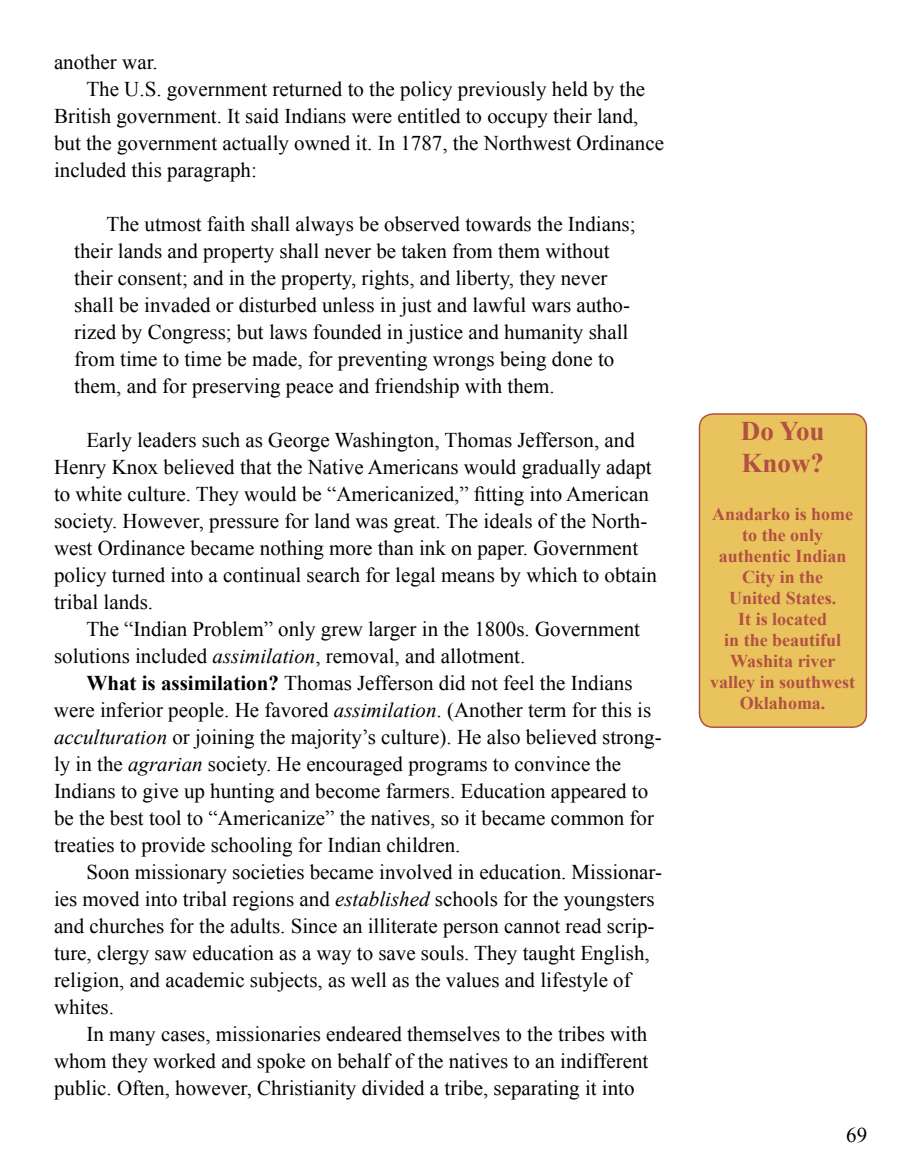
<style>
.page{position:relative;width:918px;height:1175px;background:#fff}
.page>*{position:absolute;margin:0;border:0;box-sizing:border-box;transform-origin:0 0}
.t1{font:700 27px/32.4px "Times New Roman";color:#b25043}
.t2{font:21px/27px "Times New Roman";color:#000}
.t3{font:700 18px/21px "Times New Roman";color:#b25043;text-align:center}
.s1{font-style:italic}
.s2{font-weight:700}
</style>
<div class="page">
<div style="left:700px;top:414px;width:166px;height:313px;background:#e9c35e;border-radius:14px"></div>
<div style="left:699px;top:413px;width:168px;height:315px;border:2px solid #b25043;border-radius:14px"></div>
<p class="t2" style="left:54px;top:48px;width:105px">another war.</p>
<p class="t2" style="left:86px;top:75px;width:560px">The U.S. government returned to the policy previously held by the</p>
<p class="t2" style="left:54px;top:102px;width:586px">British government. It said Indians were entitled to occupy their land,</p>
<p class="t2" style="left:54px;top:129px;width:612px">but the government actually owned it. In 1787, the Northwest Ordinance</p>
<p class="t2" style="left:54px;top:156px;width:204px">included this paragraph:</p>
<p class="t2" style="left:74px;top:210px;width:563px;text-indent:32px">The utmost faith shall always be observed towards the Indians; their lands and property shall never be taken from them without their consent; and in the property, rights, and liberty, they never shall be invaded or disturbed unless in just and lawful wars autho&shy;rized by Congress; but laws founded in justice and humanity shall from time to time be made, for preventing wrongs being done to them, and for preserving peace and friendship with them.</p>
<p class="t2" style="left:54px;top:426px;width:605px;text-indent:32px">Early leaders such as George Washington, Thomas Jefferson, and Henry Knox believed that the Native Americans would gradually adapt to white culture. They would be “Americanized,” fitting into American society. However, pressure for land was great. The ideals of the North&shy;west Ordinance became nothing more than ink on paper. Government policy turned into a continual search for legal means by which to obtain tribal lands.</p>
<p class="t2" style="left:54px;top:615px;width:588px;text-indent:32px">The “Indian Problem” only grew larger in the 1800s. Government solutions included <span class="s1">assimilation</span>, removal, and allotment.</p>
<p class="t2" style="left:54px;top:669px;width:609px;text-indent:32px"><span class="s2">What is assimilation?</span> Thomas Jefferson did not feel the Indians were inferior people. He favored <span class="s1">assimilation</span>. (Another term for this is <span class="s1">acculturation</span> or joining the majority’s culture). He also believed strong&shy;ly in the <span class="s1">agrarian</span> society. He encouraged programs to convince the Indians to give up hunting and become farmers. Education appeared to be the best tool to “Americanize” the natives, so it became common for treaties to provide schooling for Indian children.</p>
<p class="t2" style="left:54px;top:858px;width:610px;text-indent:32px">Soon missionary societies became involved in education. Missionar&shy;ies moved into tribal regions and <span class="s1">established</span> schools for the youngsters and churches for the adults. Since an illiterate person cannot read scrip&shy;ture, clergy saw education as a way to save souls. They taught English, religion, and academic subjects, as well as the values and lifestyle of whites.</p>
<p class="t2" style="left:54px;top:1020px;width:596px;text-align:justify;text-indent:32px">In many cases, missionaries endeared themselves to the tribes with whom they worked and spoke on behalf of the natives to an indifferent public. Often, however, Christianity divided a tribe, separating it into</p>
<p class="t1" style="left:741px;top:414px;width:85px">Do You<br>Know?</p>
<p class="t3" style="left:710px;top:503px;width:147px">Anadarko is home to the only authentic Indian<br>City in the<br>United States.<br>It is located<br>in the beautiful<br>Washita river valley in southwest<br>Oklahoma.</p>
<p class="t2" style="left:846px;top:1121px;width:22px">69</p>
</div>
